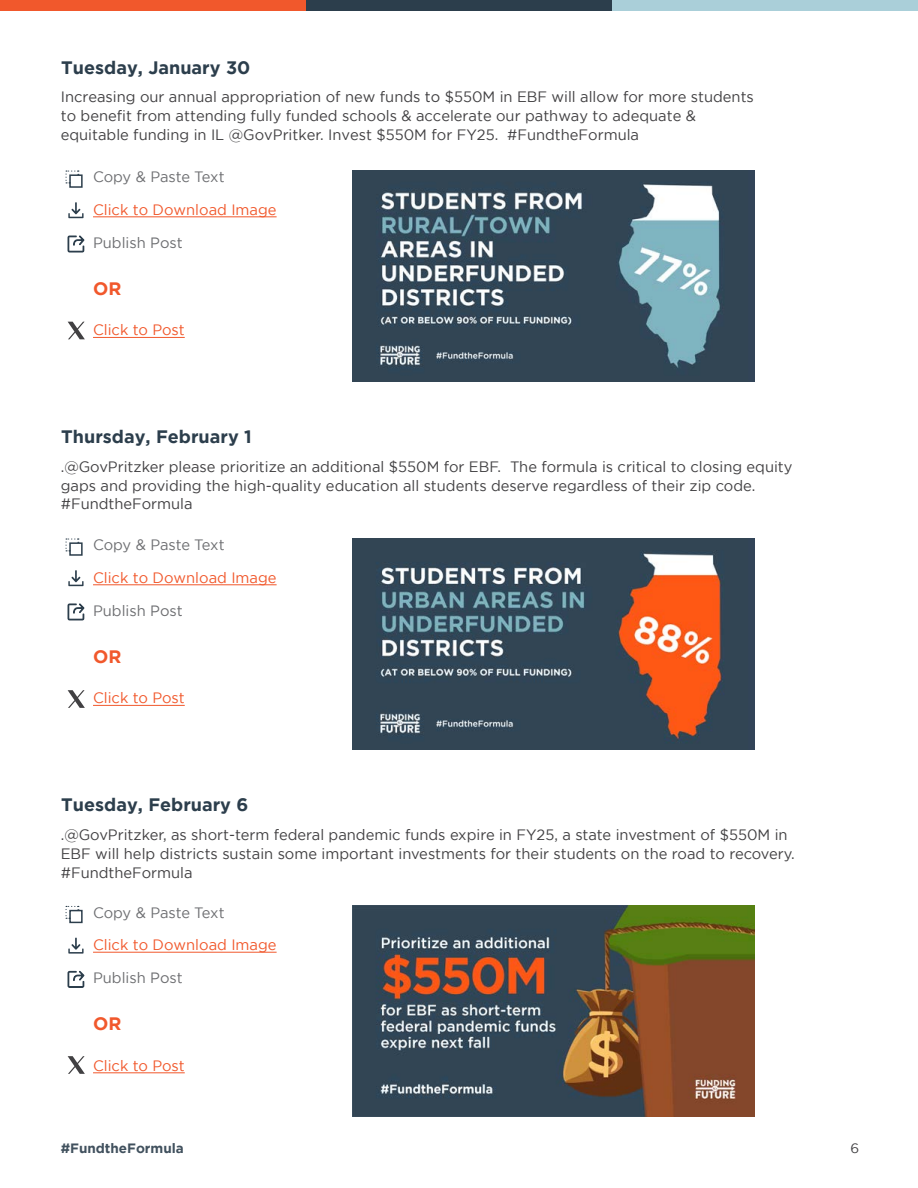
<style>
.page{position:relative;width:918px;height:1188px;background:#fff}
.page>*{position:absolute;margin:0;border:0;box-sizing:border-box;transform-origin:0 0}
.t1{font:700 18px "Gotham";color:#2c3e4c}
.t2{font:700 18px "Gotham";color:#f1582c}
.t3{font:15px/18.8px "Gotham";color:#414042}
.t4{font:15px "Gotham";color:#f1582c}
.t5{font:15px "Gotham";color:#6d6e71}
.t6{font:700 13.5px "Gotham";color:#41515e}
.t7{font:13.5px "Gotham";color:#414042}
</style>
<div class="page">
<div style="left:0;top:0;width:306px;height:11px;background:#f1582c"></div>
<div style="left:306px;top:0;width:306px;height:11px;background:#2c3e4c"></div>
<div style="left:612px;top:0;width:306px;height:11px;background:#aacfd9"></div>
<img style="left:353px;top:906px;width:402px;height:211px">
<img style="left:353px;top:538px;width:402px;height:211px">
<img style="left:353px;top:171px;width:402px;height:210px">
<hr style="left:93px;top:337px;width:92px;height:1px;background:#f1582c">
<hr style="left:93px;top:217px;width:184px;height:1px;background:#f1582c">
<hr style="left:93px;top:1073px;width:92px;height:1px;background:#f1582c">
<hr style="left:93px;top:952px;width:184px;height:1px;background:#f1582c">
<svg style="left:66px;top:171px;width:13px;height:12px"></svg>
<div style="left:69px;top:174px;width:14px;height:14px;border:2px solid #2c3e4c"></div>
<svg style="left:66px;top:906px;width:13px;height:13px"></svg>
<div style="left:69px;top:910px;width:14px;height:13px;border:2px solid #2c3e4c"></div>
<svg style="left:68px;top:202px;width:16px;height:16px"></svg>
<svg style="left:68px;top:938px;width:16px;height:16px"></svg>
<svg style="left:67px;top:235px;width:18px;height:18px"></svg>
<svg style="left:67px;top:970px;width:18px;height:18px"></svg>
<hr style="left:93px;top:705px;width:92px;height:1px;background:#f1582c">
<hr style="left:93px;top:585px;width:184px;height:1px;background:#f1582c">
<svg style="left:66px;top:538px;width:13px;height:13px"></svg>
<div style="left:69px;top:542px;width:14px;height:14px;border:2px solid #2c3e4c"></div>
<svg style="left:68px;top:570px;width:16px;height:16px"></svg>
<svg style="left:67px;top:603px;width:18px;height:18px"></svg>
<svg style="left:68px;top:690px;width:17px;height:18px"></svg>
<svg style="left:68px;top:1056px;width:17px;height:18px"></svg>
<svg style="left:68px;top:322px;width:17px;height:17px"></svg>
<p class="t1" style="left:61px;top:57px;width:191px">Tuesday, January 30</p>
<p class="t3" style="left:61px;top:87px;width:695px">Increasing our annual appropriation of new funds to $550M in EBF will allow for more students to benefit from attending fully funded schools &amp; accelerate our pathway to adequate &amp; equitable funding in IL @GovPritker. Invest $550M for FY25. #FundtheFormula</p>
<p class="t5" style="left:93px;top:169px;width:133px">Copy &amp; Paste Text</p>
<p class="t4" style="left:93px;top:201px;width:185px">Click to Download Image</p>
<p class="t5" style="left:93px;top:234px;width:91px">Publish Post</p>
<p class="t2" style="left:93px;top:278px;width:30px">OR</p>
<p class="t4" style="left:93px;top:322px;width:93px">Click to Post</p>
<p class="t1" style="left:61px;top:426px;width:192px">Thursday, February 1</p>
<p class="t3" style="left:61px;top:457px;width:733px">.@GovPritzker please prioritize an additional $550M for EBF. The formula is critical to closing equity gaps and providing the high-quality education all students deserve regardless of their zip code. #FundtheFormula</p>
<p class="t5" style="left:93px;top:537px;width:133px">Copy &amp; Paste Text</p>
<p class="t4" style="left:93px;top:569px;width:185px">Click to Download Image</p>
<p class="t5" style="left:93px;top:602px;width:91px">Publish Post</p>
<p class="t2" style="left:93px;top:646px;width:30px">OR</p>
<p class="t4" style="left:93px;top:690px;width:93px">Click to Post</p>
<p class="t1" style="left:61px;top:794px;width:189px">Tuesday, February 6</p>
<p class="t3" style="left:61px;top:825px;width:736px">.@GovPritzker, as short-term federal pandemic funds expire in FY25, a state investment of $550M in<br>EBF will help districts sustain some important investments for their students on the road to recovery. #FundtheFormula</p>
<p class="t5" style="left:93px;top:904px;width:133px">Copy &amp; Paste Text</p>
<p class="t4" style="left:93px;top:936px;width:185px">Click to Download Image</p>
<p class="t5" style="left:93px;top:969px;width:91px">Publish Post</p>
<p class="t2" style="left:93px;top:1013px;width:30px">OR</p>
<p class="t4" style="left:93px;top:1057px;width:93px">Click to Post</p>
<p class="t6" style="left:61px;top:1140px;width:125px">#FundtheFormula</p>
<p class="t7" style="left:850px;top:1141px;width:10px">6</p>
</div>
